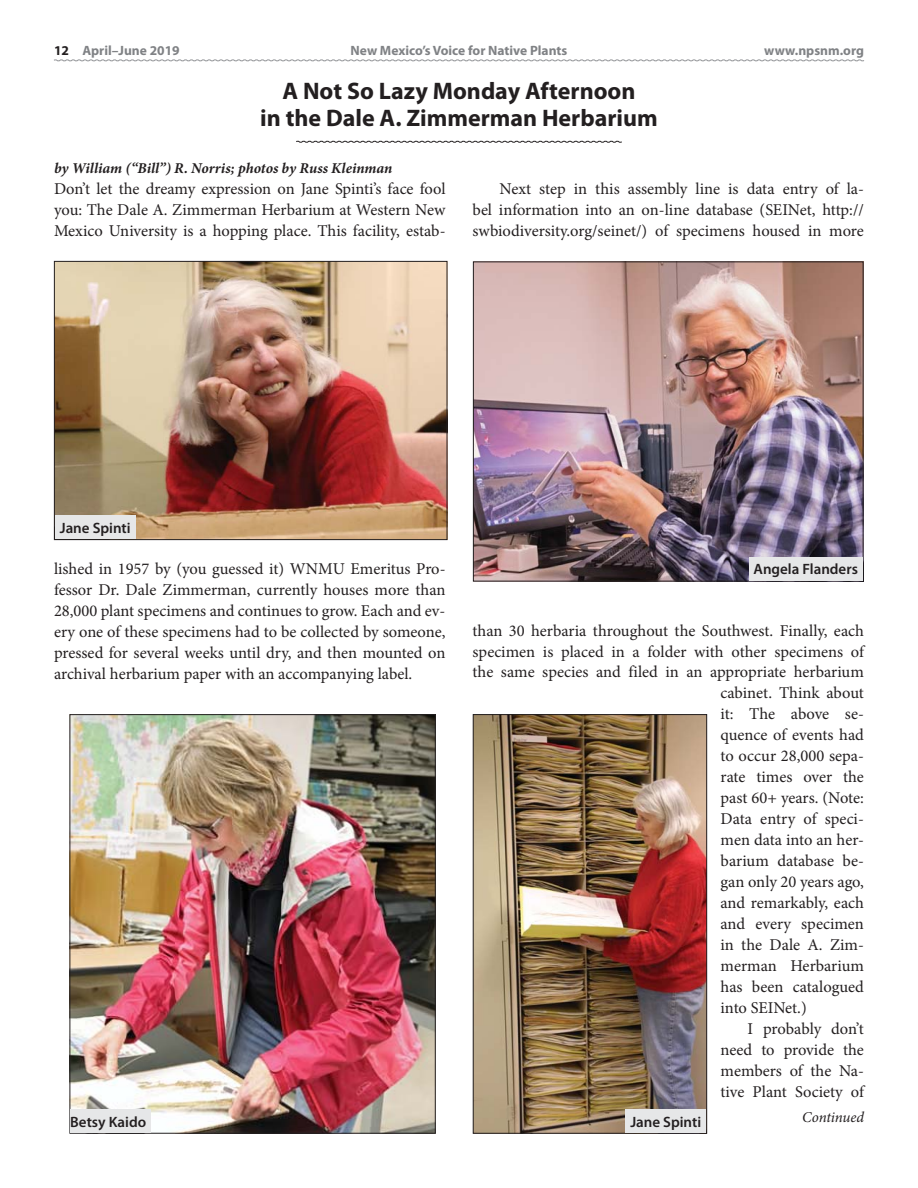
<style>
.page{position:relative;width:918px;height:1188px;background:#fff}
.page>*{position:absolute;margin:0;border:0;box-sizing:border-box;transform-origin:0 0}
.t1{font:700 24px/27px "Myriad Pro";color:#231f20;text-align:center}
.t2{font:16.5px/21px "Minion Pro";color:#231f20;text-align:justify}
.t3{font:italic 700 15px "Minion Pro";color:#231f20}
.t4{font:600 15px "Myriad Pro";color:#231f20}
.t5{font:italic 15px "Minion Pro";letter-spacing:-.01em;color:#231f20}
.t6{font:700 13.5px "Myriad Pro";color:#808285}
.s1{color:#231f20}
</style>
<div class="page">
<svg style="left:54px;top:59px;width:810px;height:3px"></svg>
<svg style="left:296px;top:140px;width:326px;height:3px"></svg>
<img style="left:475px;top:263px;width:387px;height:317px">
<div style="left:473px;top:261px;width:391px;height:321px;border:1px solid #231f20"></div>
<img style="left:72px;top:716px;width:362px;height:416px">
<img style="left:56px;top:263px;width:389px;height:275px">
<div style="left:54px;top:261px;width:393px;height:279px;border:1px solid #231f20"></div>
<img style="left:475px;top:716px;width:230px;height:416px">
<div style="left:473px;top:714px;width:234px;height:420px;border:1px solid #231f20"></div>
<div style="left:55px;top:515px;width:81px;height:24px;background:#e6e7e8"></div>
<div style="left:625px;top:1109px;width:81px;height:24px;background:#e6e7e8"></div>
<div style="left:749px;top:557px;width:114px;height:24px;background:#e6e7e8"></div>
<div style="left:70px;top:1109px;width:81px;height:24px;background:#e6e7e8"></div>
<p class="t6" style="left:54px;top:46px;width:127px"><span class="s1">12</span> April–June 2019</p>
<p class="t6" style="left:351px;top:46px;width:218px">New Mexico’s Voice for Native Plants</p>
<p class="t6" style="left:764px;top:46px;width:101px">www.npsnm.org</p>
<h1 class="t1" style="left:260px;top:80px;width:399px">A Not So Lazy Monday Afternoon<br>in the Dale A. Zimmerman Herbarium</h1>
<p class="t3" style="left:54px;top:162px;width:340px">by William (“Bill”) R. Norris; photos by Russ Kleinman</p>
<p class="t2" style="left:472px;top:179px;width:393px;text-indent:27px">Next step in this assembly line is data entry of la&shy;bel information into an on-line database (SEINet, http:// swbiodiversity.org/seinet/) of specimens housed in more</p>
<p class="t2" style="left:54px;top:179px;width:393px">Don’t let the dreamy expression on Jane Spinti’s face fool you: The Dale A. Zimmerman Herbarium at Western New Mexico University is a hopping place. This facility, estab-</p>
<p class="t4" style="left:60px;top:522px;width:72px">Jane Spinti</p>
<p class="t2" style="left:54px;top:560px;width:393px">lished in 1957 by (you guessed it) WNMU Emeritus Pro&shy;fessor Dr. Dale Zimmerman, currently houses more than 28,000 plant specimens and continues to grow. Each and ev&shy;ery one of these specimens had to be collected by someone, pressed for several weeks until dry, and then mounted on archival herbarium paper with an accompanying label.</p>
<p class="t4" style="left:70px;top:1116px;width:78px">Betsy Kaido</p>
<p class="t4" style="left:754px;top:564px;width:106px">Angela Flanders</p>
<p class="t2" style="left:472px;top:621px;width:393px">than 30 herbaria throughout the Southwest. Finally, each</p>
<p class="t2" style="left:472px;top:642px;width:393px">specimen is placed in a folder with other specimens of</p>
<p class="t2" style="left:472px;top:663px;width:393px">the same species and filed in an appropriate herbarium</p>
<p class="t2" style="left:721px;top:684px;width:145px">cabinet. Think about</p>
<p class="t2" style="left:721px;top:705px;width:145px">it: The above se-</p>
<p class="t2" style="left:721px;top:726px;width:145px">quence of events had</p>
<p class="t2" style="left:721px;top:747px;width:145px">to occur 28,000 sepa-</p>
<p class="t2" style="left:721px;top:768px;width:145px">rate times over the</p>
<p class="t2" style="left:721px;top:789px;width:145px">past 60+ years. (Note:</p>
<p class="t2" style="left:721px;top:810px;width:145px">Data entry of speci-</p>
<p class="t2" style="left:721px;top:831px;width:145px">men data into an her-</p>
<p class="t2" style="left:721px;top:852px;width:145px">barium database be-</p>
<p class="t2" style="left:721px;top:873px;width:145px">gan only 20 years ago,</p>
<p class="t2" style="left:721px;top:894px;width:145px">and remarkably, each</p>
<p class="t2" style="left:721px;top:915px;width:145px">and every specimen</p>
<p class="t2" style="left:721px;top:936px;width:145px">in the Dale A. Zim-</p>
<p class="t2" style="left:721px;top:957px;width:145px">merman Herbarium</p>
<p class="t2" style="left:721px;top:978px;width:145px">has been catalogued</p>
<p class="t2" style="left:721px;top:999px;width:88px">into SEINet.)</p>
<p class="t2" style="left:748px;top:1020px;width:118px">I probably don’t</p>
<p class="t2" style="left:721px;top:1041px;width:145px">need to provide the</p>
<p class="t2" style="left:721px;top:1062px;width:145px">members of the Na-</p>
<p class="t2" style="left:721px;top:1083px;width:145px">tive Plant Society of</p>
<p class="t5" style="left:802px;top:1112px;width:63px">Continued</p>
<p class="t4" style="left:630px;top:1116px;width:72px">Jane Spinti</p>
</div>
